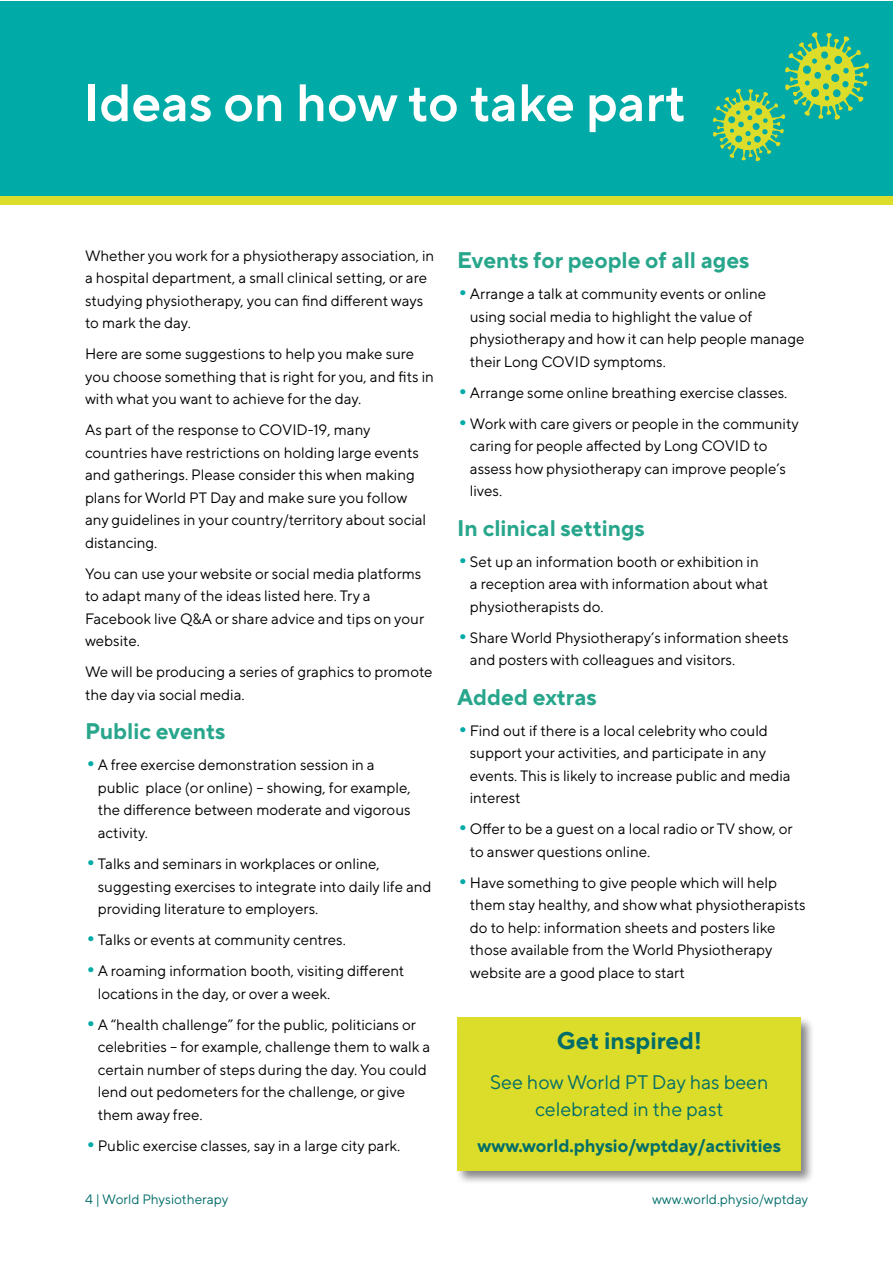
<style>
.page{position:relative;width:893px;height:1263px;background:#fff}
.page>*{position:absolute;margin:0;border:0;box-sizing:border-box;transform-origin:0 0}
.t1{font:600 52.5px "TT Norms Pro";color:#fff}
.t2{font:700 24px "TT Norms Pro";color:#006d69}
.t3{font:700 22.5px "TT Norms Pro";color:#28a68c}
.t4{font:19.5px/27px "TT Norms Pro";color:#006d69;text-align:center}
.t5{font:700 18px "TT Norms Pro";color:#006d69}
.t6{font:15px/22.5px "TT Norms Pro";color:#000}
.t7{font:13.5px "TT Norms Pro";color:#006d69}
.s1{font-size:27px;color:#00aaa6}
</style>
<div class="page">
<div style="left:0;top:1px;width:893px;height:201px;background:#00aaa6"></div>
<div style="left:455px;top:1016px;width:360px;height:169px;background:#000;opacity:.48"></div>
<div style="left:458px;top:1018px;width:343px;height:153px;background:#dcdc2a"></div>
<div style="left:0;top:197px;width:893px;height:8px;background:#dcdc2a"></div>
<svg style="left:713px;top:32px;width:156px;height:130px"></svg>
<h1 class="t1" style="left:83px;top:64px;width:604px">Ideas on how to take part</h1>
<p class="t6" style="left:85px;top:243px;width:351px">Whether you work for a physiotherapy association, in a hospital department, a small clinical setting, or are studying physiotherapy, you can find different ways to mark the day.</p>
<p class="t6" style="left:85px;top:342px;width:350px">Here are some suggestions to help you make sure you choose something that is right for you, and fits in with what you want to achieve for the day.</p>
<p class="t6" style="left:85px;top:418px;width:343px">As part of the response to COVID-19, many countries have restrictions on holding large events and gatherings. Please consider this when making plans for World PT Day and make sure you follow any guidelines in your country/territory about social distancing.</p>
<p class="t6" style="left:85px;top:561px;width:341px">You can use your website or social media platforms to adapt many of the ideas listed here. Try a Facebook live Q&amp;A or share advice and tips on your website.</p>
<p class="t6" style="left:85px;top:660px;width:349px">We will be producing a series of graphics to promote the day via social media.</p>
<h3 class="t3" style="left:85px;top:715px;width:142px">Public events</h3>
<p class="t6" style="left:98px;top:753px;width:314px;text-indent:-13px"><span class="s1">•</span>A free exercise demonstration session in a public place (or online) – showing, for example, the difference between moderate and vigorous activity.</p>
<p class="t6" style="left:98px;top:851px;width:335px;text-indent:-13px"><span class="s1">•</span>Talks and seminars in workplaces or online, suggesting exercises to integrate into daily life and providing literature to employers.</p>
<p class="t6" style="left:85px;top:927px;width:262px"><span class="s1">•</span>Talks or events at community centres.</p>
<p class="t6" style="left:98px;top:958px;width:308px;text-indent:-13px"><span class="s1">•</span>A roaming information booth, visiting different locations in the day, or over a week.</p>
<p class="t6" style="left:98px;top:1012px;width:334px;text-indent:-13px"><span class="s1">•</span>A “health challenge” for the public, politicians or celebrities – for example, challenge them to walk a certain number of steps during the day. You could lend out pedometers for the challenge, or give them away free.</p>
<p class="t6" style="left:85px;top:1133px;width:317px"><span class="s1">•</span>Public exercise classes, say in a large city park.</p>
<h3 class="t3" style="left:457px;top:243px;width:294px">Events for people of all ages</h3>
<p class="t6" style="left:470px;top:281px;width:336px;text-indent:-13px"><span class="s1">•</span>Arrange a talk at community events or online using social media to highlight the value of physiotherapy and how it can help people manage their Long COVID symptoms.</p>
<p class="t6" style="left:457px;top:380px;width:332px"><span class="s1">•</span>Arrange some online breathing exercise classes.</p>
<p class="t6" style="left:470px;top:411px;width:330px;text-indent:-13px"><span class="s1">•</span>Work with care givers or people in the community caring for people affected by Long COVID to assess how physiotherapy can improve people’s lives.</p>
<h3 class="t3" style="left:457px;top:511px;width:189px">In clinical settings</h3>
<p class="t6" style="left:470px;top:549px;width:300px;text-indent:-13px"><span class="s1">•</span>Set up an information booth or exhibition in a reception area with information about what physiotherapists do.</p>
<p class="t6" style="left:470px;top:625px;width:320px;text-indent:-13px"><span class="s1">•</span>Share World Physiotherapy’s information sheets and posters with colleagues and visitors.</p>
<h3 class="t3" style="left:457px;top:680px;width:141px">Added extras</h3>
<p class="t6" style="left:470px;top:718px;width:322px;text-indent:-13px"><span class="s1">•</span>Find out if there is a local celebrity who could support your activities, and participate in any events. This is likely to increase public and media interest</p>
<p class="t6" style="left:470px;top:816px;width:324px;text-indent:-13px"><span class="s1">•</span>Offer to be a guest on a local radio or TV show, or to answer questions online.</p>
<p class="t6" style="left:470px;top:870px;width:337px;text-indent:-13px"><span class="s1">•</span>Have something to give people which will help them stay healthy, and show what physiotherapists do to help: information sheets and posters like those available from the World Physiotherapy website are a good place to start</p>
<h2 class="t2" style="left:557px;top:1023px;width:147px">Get inspired!</h2>
<h3 class="t4" style="left:490px;top:1067px;width:280px">See how World PT Day has been celebrated in the past</h3>
<p class="t5" style="left:478px;top:1132px;width:305px">www.world.physio/wptday/activities</p>
<p class="t7" style="left:85px;top:1189px;width:145px">4 | World Physiotherapy</p>
<p class="t7" style="left:652px;top:1189px;width:158px">www.world.physio/wptday</p>
</div>
